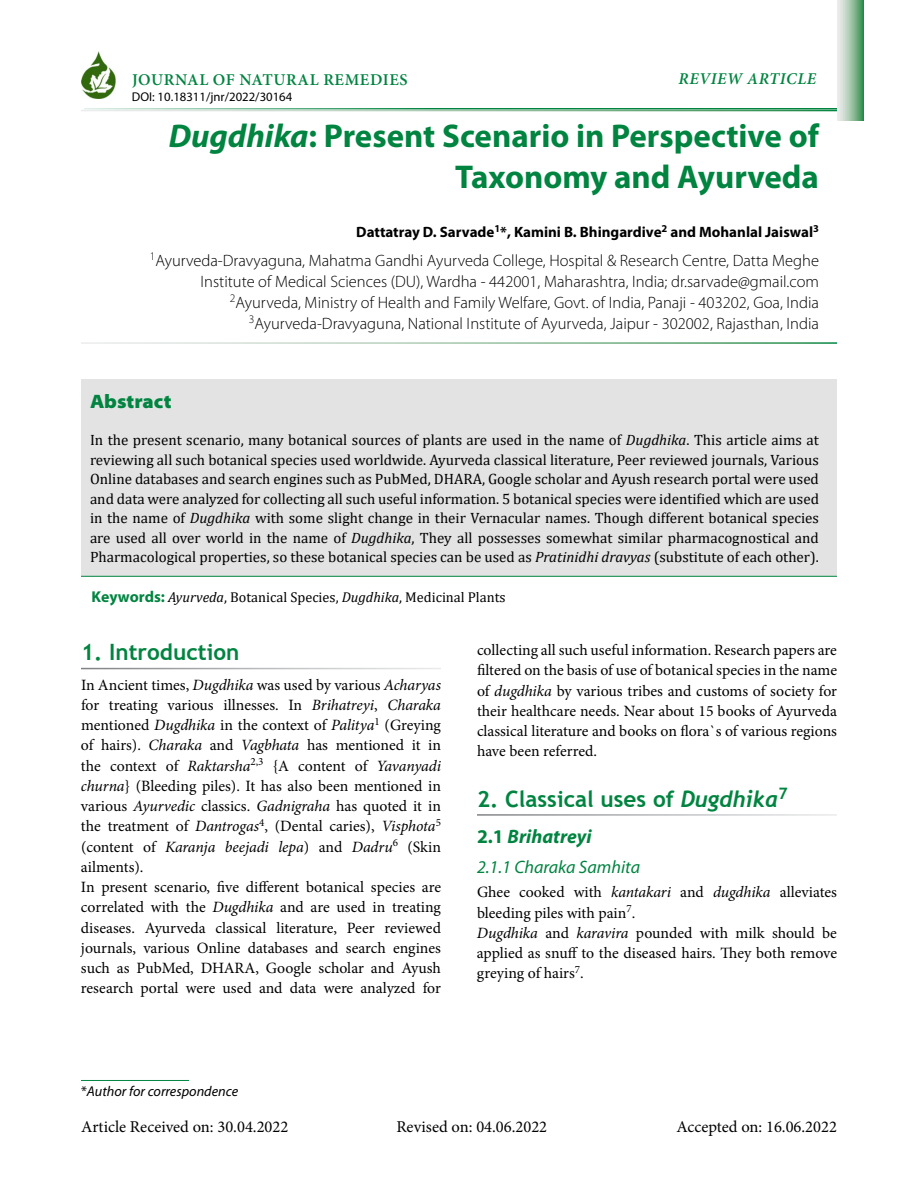
<style>
.page{position:relative;width:918px;height:1188px;background:#fff}
.page>*{position:absolute;margin:0;border:0;box-sizing:border-box;transform-origin:0 0}
.t1{font:700 33px/40.5px "Myriad Pro";color:#008440;text-align:right}
.t2{font:700 22.5px "Trebuchet MS";color:#008440}
.t3{font:italic 700 19.5px "Myriad Pro";color:#008440}
.t4{font:900 semi-expanded 19.5px "Myriad Pro";color:#008440}
.t5{font:italic 18px "Myriad Pro";color:#008440}
.t6{font:300 16.5px/21px "Myriad Pro";color:#000;text-align:right}
.t7{font:16.5px "Minion Pro";color:#000}
.t8{font:600 16.5px "Minion Pro";letter-spacing:.035em;color:#008440}
.t9{font:italic 600 16.5px "Minion Pro";letter-spacing:.035em;color:#008440}
.t10{font:15.75px/20.2px "Minion Pro";color:#000}
.t11{font:15px/19.5px "Cambria";color:#000;text-align:justify}
.t12{font:700 15px "Myriad Pro";color:#000}
.t13{font:14.25px "Cambria";color:#000}
.t14{font:italic 14.25px "Myriad Pro";color:#000}
.t15{font:12.75px "Myriad Pro";color:#000}
.s1{font-style:italic}
.s2{font-family:"Myriad Pro";font-weight:700;font-size:15.75px;color:#008440}
.s3{font-style:normal}
.s4{font-family:"Trebuchet";font-style:italic}
</style>
<div class="page">
<hr style="left:81px;top:1080px;width:108px;height:1px;background:#008440">
<svg style="left:837px;top:0;width:27px;height:121px;background:#9bc3a6"></svg>
<img style="left:81px;top:52px;width:35px;height:46px">
<hr style="left:84px;top:108px;width:753px;height:2px;background:#008440">
<div style="left:81px;top:380px;width:756px;height:196px;background:#e2e3e2"></div>
<hr style="left:81px;top:576px;width:756px;height:1px;background:#008440">
<p class="t9" style="left:679px;top:67px;width:139px">REVIEW ARTICLE</p>
<h1 class="t1" style="left:169px;top:115px;width:652px"><span class="s1">Dugdhika</span>: Present Scenario in Perspective of<br>Taxonomy and Ayurveda</h1>
<p class="t12" style="left:356px;top:222px;width:464px">Dattatray D. Sarvade<sup>1</sup>*, Kamini B. Bhingardive<sup>2</sup> and Mohanlal Jaiswal<sup>3</sup></p>
<p class="t6" style="left:150px;top:250px;width:671px"><sup>1</sup>Ayurveda-Dravyaguna, Mahatma Gandhi Ayurveda College, Hospital &amp; Research Centre, Datta Meghe Institute of Medical Sciences (DU), Wardha - 442001, Maharashtra, India; dr.sarvade@gmail.com <sup>2</sup>Ayurveda, Ministry of Health and Family Welfare, Govt. of India, Panaji - 403202, Goa, India <sup>3</sup>Ayurveda-Dravyaguna, National Institute of Ayurveda, Jaipur - 302002, Rajasthan, India</p>
<p class="t8" style="left:132px;top:68px;width:277px">JOURNAL OF NATURAL REMEDIES</p>
<p class="t15" style="left:132px;top:89px;width:162px">DOI: 10.18311/jnr/2022/30164</p>
<p class="t4" style="left:90px;top:388px;width:83px">Abstract</p>
<p class="t11" style="left:90px;top:431px;width:731px">In the present scenario, many botanical sources of plants are used in the name of <span class="s1">Dugdhika</span>. This article aims at reviewing all such botanical species used worldwide. Ayurveda classical literature, Peer reviewed journals, Various Online databases and search engines such as PubMed, DHARA, Google scholar and Ayush research portal were used and data were analyzed for collecting all such useful information. 5 botanical species were identified which are used in the name of <span class="s1">Dugdhika</span> with some slight change in their Vernacular names. Though different botanical species are used all over world in the name of <span class="s1">Dugdhika</span>, They all possesses somewhat similar pharmacognostical and Pharmacological properties, so these botanical species can be used as <span class="s1">Pratinidhi dravyas</span> (substitute of each other).</p>
<p class="t13" style="left:92px;top:588px;width:416px"><span class="s2">Keywords:</span> <span class="s1">Ayurveda</span>, Botanical Species, <span class="s1">Dugdhika</span>, Medicinal Plants</p>
<h2 class="t2" style="left:81px;top:638px;width:160px">1. Introduction</h2>
<p class="t10" style="left:81px;top:674px;width:362px">In Ancient times, <span class="s1">Dugdhika</span> was used by various <span class="s1">Acharyas </span>for treating various illnesses. In <span class="s1">Brihatreyi</span>, <span class="s1">Charaka </span>mentioned <span class="s1">Dugdhika</span> in the context of <span class="s1">Palitya</span><sup>1</sup> (Greying of hairs). <span class="s1">Charaka</span> and <span class="s1">Vagbhata</span> has mentioned it in the context of <span class="s1">Raktarsha</span><sup>2,3</sup> {A content of <span class="s1">Yavanyadi churna</span>} (Bleeding piles). It has also been mentioned in various <span class="s1">Ayurvedic</span> classics. <span class="s1">Gadnigraha</span> has quoted it in the treatment of <span class="s1">Dantrogas</span><sup>4</sup>, (Dental caries), <span class="s1">Visphota</span><sup>5 </sup>(content of <span class="s1">Karanja beejadi lepa</span>) and <span class="s1">Dadru</span><sup>6</sup> (Skin ailments).<br>In present scenario, five different botanical species are correlated with the <span class="s1">Dugdhika</span> and are used in treating diseases. Ayurveda classical literature, Peer reviewed journals, various Online databases and search engines such as PubMed, DHARA, Google scholar and Ayush research portal were used and data were analyzed for</p>
<p class="t14" style="left:81px;top:1082px;width:159px"><span class="s3">*</span>Author for correspondence</p>
<p class="t10" style="left:477px;top:640px;width:362px;text-align:justify">collecting all such useful information. Research papers are filtered on the basis of use of botanical species in the name of <span class="s1">dugdhika</span> by various tribes and customs of society for their healthcare needs. Near about 15 books of Ayurveda classical literature and books on flora`s of various regions have been referred.</p>
<h2 class="t2" style="left:477px;top:785px;width:312px">2. Classical uses of <span class="s4">Dugdhika</span><sup>7</sup></h2>
<p class="t3" style="left:477px;top:823px;width:116px"><span class="s3">2.1</span> Brihatreyi</p>
<p class="t5" style="left:477px;top:856px;width:165px">2.1.1 Charaka Samhita</p>
<p class="t10" style="left:477px;top:882px;width:362px">Ghee cooked with <span class="s1">kantakari</span> and <span class="s1">dugdhika</span> alleviates bleeding piles with pain<sup>7</sup>.<br><span class="s1">Dugdhika</span> and <span class="s1">karavira</span> pounded with milk should be applied as snuff to the diseased hairs. They both remove greying of hairs<sup>7</sup>.</p>
<p class="t7" style="left:81px;top:1116px;width:209px">Article Received on: 30.04.2022</p>
<p class="t7" style="left:396px;top:1116px;width:152px">Revised on: 04.06.2022</p>
<p class="t7" style="left:676px;top:1116px;width:162px">Accepted on: 16.06.2022</p>
</div>
